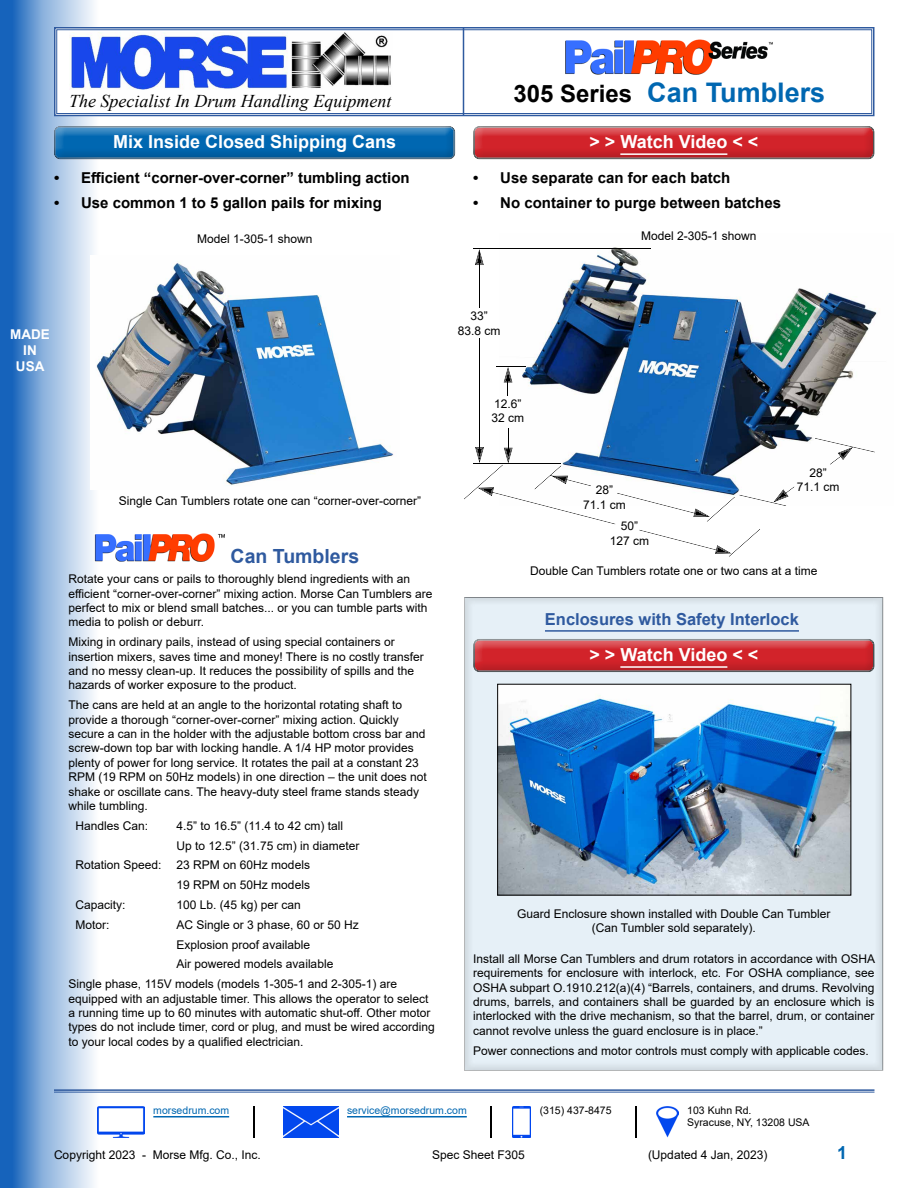
<style>
.page{position:relative;width:918px;height:1188px;background:#fff}
.page>*{position:absolute;margin:0;border:0;box-sizing:border-box;transform-origin:0 0}
.t1{font:700 27px "Arial";color:#0067b1}
.t2{font:700 19.5px "Arial";color:#2f5a9f}
.t3{font:700 18px "Arial";color:#fff}
.t4{font:italic 18px "Times New Roman";color:#000}
.t5{font:700 18px "Arial";color:#0067b1}
.t6{font:700 16.5px "Arial";color:#2f5a9f}
.t7{font:700 15px "Arial";color:#000}
.t8{font:700 13.5px/16.2px "Arial";color:#fff;text-align:center}
.t9{font:12px/14.4px "Arial";color:#000}
.t10{font:10.5px/12.6px "Arial";color:#000}
.t11{font:10.5px "Arial";color:#0067b1}
.s1{font-size:24px;color:#000}
</style>
<div class="page">
<img style="left:0;top:0;width:202px;height:1188px">
<svg style="left:53px;top:26px;width:822px;height:91px"></svg>
<div style="left:56px;top:29px;width:816px;height:85px;border:1px solid #2f5a9f"></div>
<img style="left:69px;top:32px;width:324px;height:58px">
<hr style="left:463px;top:27px;width:1px;height:88px;background:#2f5a9f">
<img style="left:564px;top:39px;width:209px;height:36px">
<hr style="left:54px;top:1089px;width:820px;height:2px;background:#2f5a9f">
<hr style="left:54px;top:1092px;width:820px;height:1px;background:#2f5a9f">
<img style="left:283px;top:1106px;width:55px;height:31px">
<img style="left:97px;top:1106px;width:47px;height:31px">
<img style="left:513px;top:1106px;width:18px;height:31px">
<img style="left:657px;top:1106px;width:21px;height:31px">
<hr style="left:347px;top:1116px;width:120px;height:1px;background:#0067b1">
<hr style="left:153px;top:1116px;width:76px;height:1px;background:#0067b1">
<div style="left:251px;top:1104px;width:5px;height:33px;background:#808080;opacity:.75"></div>
<hr style="left:488px;top:1104px;width:4px;height:33px;background:#808080;opacity:.75">
<div style="left:633px;top:1104px;width:5px;height:33px;background:#808080;opacity:.75"></div>
<img style="left:526px;top:247px;width:351px;height:195px">
<img style="left:91px;top:256px;width:303px;height:234px">
<div style="left:462px;top:596px;width:422px;height:475px;background:#808080;opacity:.75"></div>
<div style="left:52px;top:125px;width:404px;height:30px;background:#fff;opacity:.49"></div>
<div style="left:52px;top:127px;width:404px;height:35px;background:#000;opacity:.49"></div>
<img style="left:94px;top:533px;width:131px;height:29px">
<hr style="left:473px;top:248px;width:178px;height:1px;background:#000">
<hr style="left:479px;top:252px;width:1px;height:55px;background:#000">
<div style="left:472px;top:247px;width:12px;height:20px;background:#808080;opacity:.75"></div>
<hr style="left:479px;top:338px;width:1px;height:113px;background:#000">
<svg style="left:815px;top:438px;width:60px;height:27px"></svg>
<img style="left:499px;top:686px;width:350px;height:208px">
<hr style="left:545px;top:630px;width:254px;height:2px;background:#2f5a9f">
<div style="left:472px;top:637px;width:404px;height:30px;background:#fff;opacity:.49"></div>
<div style="left:472px;top:640px;width:404px;height:35px;background:#000;opacity:.49"></div>
<hr style="left:620px;top:666px;width:107px;height:2px;background:#fff">
<div style="left:472px;top:125px;width:404px;height:29px;background:#8c8c8c"></div>
<div style="left:472px;top:127px;width:404px;height:35px;background:#000;opacity:.49"></div>
<hr style="left:620px;top:153px;width:107px;height:2px;background:#fff">
<svg style="left:464px;top:428px;width:331px;height:129px"></svg>
<div style="left:503px;top:446px;width:12px;height:19px;background:#808080;opacity:.75"></div>
<svg style="left:497px;top:366px;width:29px;height:30px"></svg>
<h3 class="t4" style="left:69px;top:89px;width:324px">The Specialist In Drum Handling Equipment</h3>
<h3 class="t3" style="left:113px;top:129px;width:285px">Mix Inside Closed Shipping Cans</h3>
<p class="t7" style="left:54px;top:168px;width:357px">• Efficient “corner-over-corner” tumbling action</p>
<p class="t7" style="left:54px;top:192px;width:329px">• Use common 1 to 5 gallon pails for mixing</p>
<h1 class="t1" style="left:513px;top:74px;width:313px"><span class="s1">305 Series</span> Can Tumblers</h1>
<h3 class="t3" style="left:589px;top:129px;width:171px">&gt; &gt; Watch Video &lt; &lt;</h3>
<p class="t7" style="left:473px;top:168px;width:259px">• Use separate can for each batch</p>
<p class="t7" style="left:473px;top:192px;width:309px">• No container to purge between batches</p>
<p class="t9" style="left:197px;top:232px;width:117px">Model 1-305-1 shown</p>
<p class="t9" style="left:641px;top:228px;width:117px">Model 2-305-1 shown</p>
<p class="t8" style="left:10px;top:326px;width:41px">MADE<br>IN<br>USA</p>
<p class="t9" style="left:119px;top:494px;width:304px">Single Can Tumblers rotate one can “corner-over-corner”</p>
<h2 class="t2" style="left:231px;top:543px;width:130px">Can Tumblers</h2>
<p class="t9" style="left:69px;top:572px;width:365px">Rotate your cans or pails to thoroughly blend ingredients with an efficient “corner-over-corner” mixing action. Morse Can Tumblers are perfect to mix or blend small batches... or you can tumble parts with media to polish or deburr.</p>
<p class="t9" style="left:69px;top:635px;width:357px">Mixing in ordinary pails, instead of using special containers or insertion mixers, saves time and money! There is no costly transfer and no messy clean-up. It reduces the possibility of spills and the hazards of worker exposure to the product.</p>
<p class="t9" style="left:69px;top:698px;width:360px">The cans are held at an angle to the horizontal rotating shaft to provide a thorough “corner-over-corner” mixing action. Quickly secure a can in the holder with the adjustable bottom cross bar and screw-down top bar with locking handle. A 1/4 HP motor provides plenty of power for long service. It rotates the pail at a constant 23<br>RPM (19 RPM on 50Hz models) in one direction – the unit does not shake or oscillate cans. The heavy-duty steel frame stands steady while tumbling.</p>
<p class="t9" style="left:75px;top:818px;width:74px">Handles Can:</p>
<p class="t9" style="left:177px;top:816px;width:184px;line-height:19.8px">4.5” to 16.5” (11.4 to 42 cm) tall<br>Up to 12.5” (31.75 cm) in diameter</p>
<p class="t9" style="left:75px;top:858px;width:88px">Rotation Speed:</p>
<p class="t9" style="left:177px;top:855px;width:135px;line-height:19.8px">23 RPM on 60Hz models<br>19 RPM on 50Hz models</p>
<p class="t9" style="left:75px;top:898px;width:52px">Capacity:</p>
<p class="t9" style="left:177px;top:898px;width:126px">100 Lb. (45 kg) per can</p>
<p class="t9" style="left:75px;top:917px;width:36px">Motor:</p>
<p class="t9" style="left:177px;top:917px;width:184px">AC Single or 3 phase, 60 or 50 Hz</p>
<p class="t9" style="left:177px;top:937px;width:135px">Explosion proof available</p>
<p class="t9" style="left:177px;top:957px;width:158px">Air powered models available</p>
<p class="t9" style="left:69px;top:977px;width:330px">Single phase, 115V models (models 1-305-1 and 2-305-1) are</p>
<p class="t9" style="left:69px;top:991px;width:368px">equipped with an adjustable timer. This allows the operator to select a running time up to 60 minutes with automatic shut-off. Other motor types do not include timer, cord or plug, and must be wired according to your local codes by a qualified electrician.</p>
<p class="t9" style="left:458px;top:309px;width:44px;text-align:center">33”<br>83.8 cm</p>
<p class="t9" style="left:491px;top:396px;width:34px">12.6”<br>32 cm</p>
<p class="t9" style="left:583px;top:483px;width:44px;text-align:center">28”<br>71.1 cm</p>
<p class="t9" style="left:610px;top:519px;width:41px;text-align:center">50”<br>127 cm</p>
<p class="t9" style="left:797px;top:465px;width:44px;text-align:center">28”<br>71.1 cm</p>
<p class="t9" style="left:530px;top:563px;width:289px">Double Can Tumblers rotate one or two cans at a time</p>
<h3 class="t6" style="left:545px;top:607px;width:256px">Enclosures with Safety Interlock</h3>
<h3 class="t3" style="left:589px;top:642px;width:171px">&gt; &gt; Watch Video &lt; &lt;</h3>
<p class="t9" style="left:517px;top:906px;width:315px;text-align:center">Guard Enclosure shown installed with Double Can Tumbler (Can Tumbler sold separately).</p>
<p class="t9" style="left:473px;top:951px;width:403px;text-align:justify">Install all Morse Can Tumblers and drum rotators in accordance with OSHA requirements for enclosure with interlock, etc. For OSHA compliance, see OSHA subpart O.1910.212(a)(4) “Barrels, containers, and drums. Revolving drums, barrels, and containers shall be guarded by an enclosure which is interlocked with the drive mechanism, so that the barrel, drum, or container cannot revolve unless the guard enclosure is in place.”</p>
<p class="t9" style="left:473px;top:1043px;width:397px">Power connections and motor controls must comply with applicable codes.</p>
<p class="t11" style="left:347px;top:1103px;width:121px">service@morsedrum.com</p>
<p class="t10" style="left:687px;top:1104px;width:124px">103 Kuhn Rd.<br>Syracuse, NY, 13208 USA</p>
<p class="t11" style="left:153px;top:1103px;width:77px">morsedrum.com</p>
<p class="t10" style="left:540px;top:1104px;width:73px">(315) 437-8475</p>
<p class="t9" style="left:54px;top:1148px;width:208px">Copyright 2023 - Morse Mfg. Co., Inc.</p>
<p class="t9" style="left:432px;top:1148px;width:94px">Spec Sheet F305</p>
<p class="t9" style="left:648px;top:1148px;width:121px">(Updated 4 Jan, 2023)</p>
<h3 class="t5" style="left:837px;top:1140px;width:12px">1</h3>
</div>
